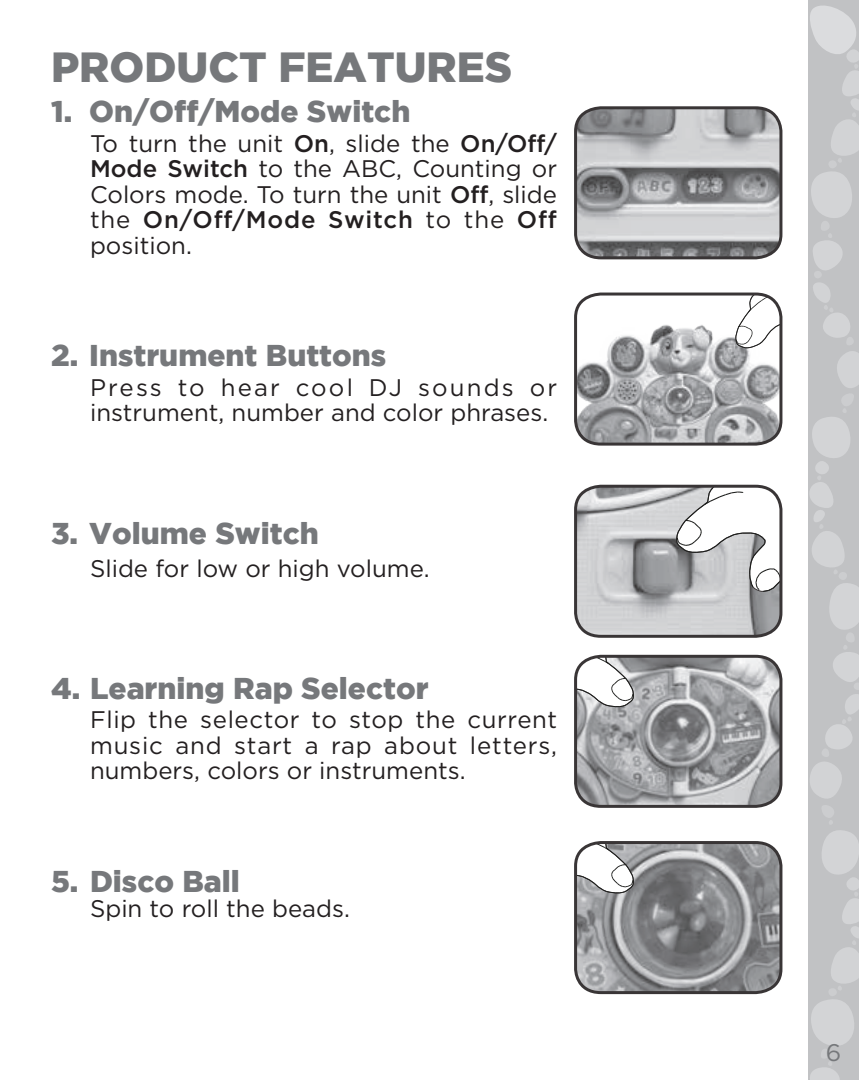
<style>
.page{position:relative;width:859px;height:1080px;background:#fff}
.page>*{position:absolute;margin:0;border:0;box-sizing:border-box;transform-origin:0 0}
.t1{font:900 42px "Gotham";color:#76787b}
.t2{font:900 30px "Gotham";color:#76787b}
.t3{font:24px/25.5px "Gotham HTF";color:#231f20;text-align:justify}
.t4{font:24px "Gotham HTF";color:#76787b}
.s1{font-weight:500}
</style>
<div class="page">
<svg style="left:808px;top:0;width:51px;height:1080px;background:#c7c8ca"></svg>
<img style="left:576px;top:108px;width:205px;height:150px">
<div style="left:574px;top:106px;width:208px;height:153px;border:3px solid #231f20;border-radius:25px"></div>
<img style="left:578px;top:656px;width:203px;height:150px">
<svg style="left:576px;top:656px;width:58px;height:85px"></svg>
<div style="left:574px;top:655px;width:208px;height:153px;border:3px solid #231f20;border-radius:25px"></div>
<img style="left:576px;top:487px;width:205px;height:147px">
<svg style="left:676px;top:486px;width:105px;height:106px"></svg>
<div style="left:574px;top:485px;width:208px;height:153px;border:3px solid #231f20;border-radius:25px"></div>
<img style="left:578px;top:325px;width:203px;height:117px">
<svg style="left:735px;top:294px;width:46px;height:68px"></svg>
<div style="left:574px;top:293px;width:208px;height:153px;border:3px solid #231f20;border-radius:25px"></div>
<img style="left:576px;top:843px;width:205px;height:150px">
<svg style="left:576px;top:843px;width:58px;height:84px"></svg>
<div style="left:574px;top:841px;width:208px;height:153px;border:3px solid #231f20;border-radius:25px"></div>
<h1 class="t1" style="left:51px;top:43px;width:463px">PRODUCT FEATURES</h1>
<p class="t2" style="left:51px;top:94px;width:361px">1. On/Off/Mode Switch</p>
<p class="t3" style="left:90px;top:130px;width:468px">To turn the unit <span class="s1">On</span>, slide the <span class="s1">On/Off/ Mode Switch</span> to the ABC, Counting or Colors mode. To turn the unit <span class="s1">Off</span>, slide the <span class="s1">On/Off/Mode Switch</span> to the <span class="s1">Off </span>position.</p>
<p class="t2" style="left:51px;top:338px;width:337px">2. Instrument Buttons</p>
<p class="t3" style="left:90px;top:374px;width:469px">Press to hear cool DJ sounds or instrument, number and color phrases.</p>
<p class="t2" style="left:51px;top:516px;width:269px">3. Volume Switch</p>
<p class="t3" style="left:90px;top:555px;width:341px">Slide for low or high volume.</p>
<p class="t2" style="left:51px;top:671px;width:379px">4. Learning Rap Selector</p>
<p class="t3" style="left:90px;top:706px;width:469px">Flip the selector to stop the current music and start a rap about letters, numbers, colors or instruments.</p>
<p class="t2" style="left:51px;top:864px;width:190px">5. Disco Ball</p>
<p class="t3" style="left:90px;top:895px;width:261px">Spin to roll the beads.</p>
<p class="t4" style="left:826px;top:1039px;width:17px">6</p>
</div>
